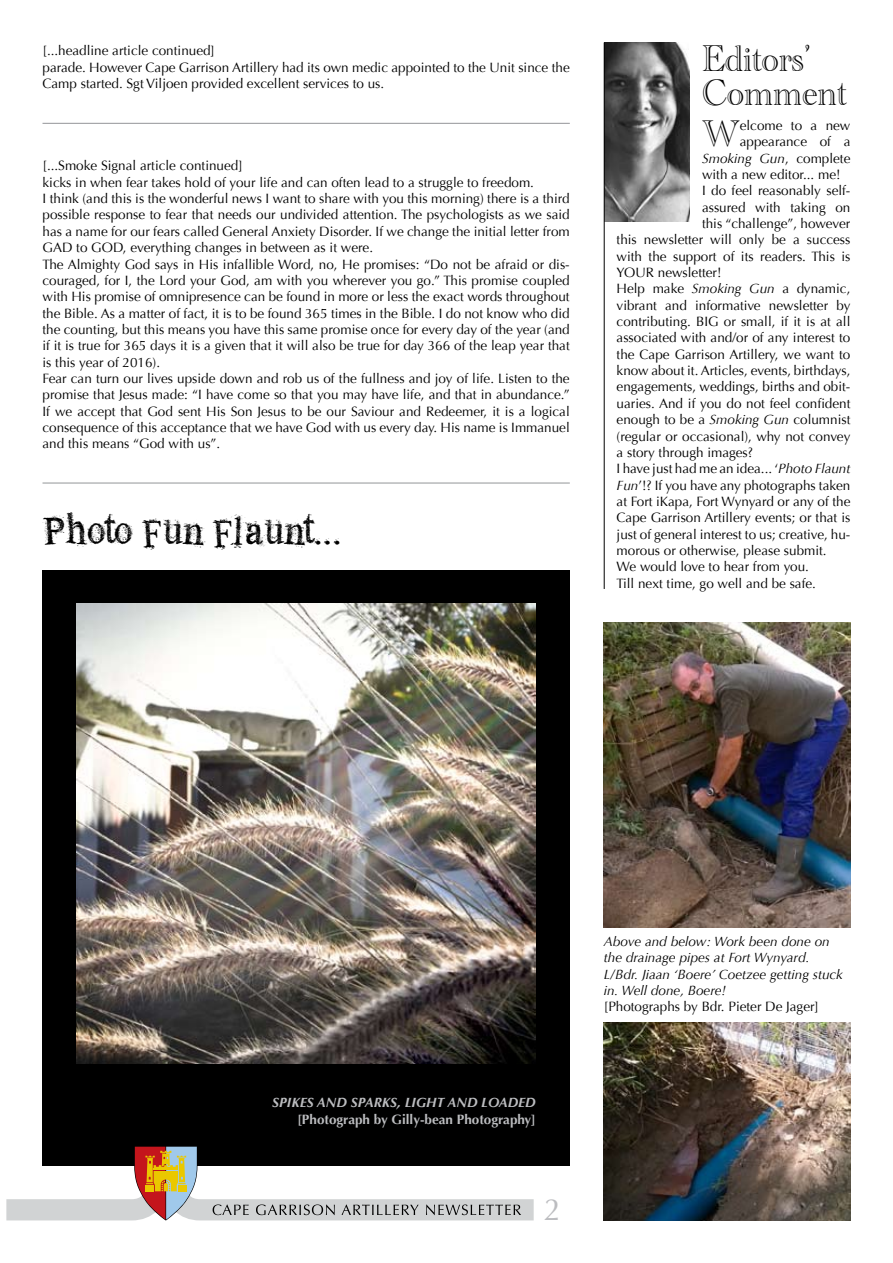
<style>
.page{position:relative;width:893px;height:1263px;background:#fff}
.page>*{position:absolute;margin:0;border:0;box-sizing:border-box;transform-origin:0 0}
.t1{font:38.25px "Old Dreams";color:#000}
.t2{font:38.25px/33.8px "Academy Engraved Let Plain";color:#000;scale:.9 1}
.t3{font:37.95px "Academy Engraved Let Plain";color:#000;scale:.9 1}
.t4{font:30.75px "Optima";color:#bcbdc0}
.t5{font:13.5px/16.4px "Optima";color:#000}
.t6{font:italic 13.5px/16.4px "Optima";color:#000}
.t7{font:700 13.5px "Optima";color:#bcbdc0}
.t8{font:italic 700 13.5px "Optima";color:#bcbdc0}
.s1{font-style:normal}
.s2{font-style:italic}
</style>
<div class="page">
<img style="left:604px;top:623px;width:246px;height:304px">
<img style="left:604px;top:1023px;width:246px;height:197px">
<img style="left:605px;top:43px;width:84px;height:178px">
<hr style="left:604px;top:43px;width:1px;height:546px;background:#000">
<hr style="left:43px;top:123px;width:527px;height:1px;background:#939598">
<hr style="left:43px;top:483px;width:527px;height:1px;background:#939598">
<div style="left:43px;top:570px;width:527px;height:595px;background:#000"></div>
<svg style="left:6px;top:1146px;width:528px;height:74px"></svg>
<img style="left:77px;top:604px;width:459px;height:459px">
<p class="t5" style="left:43px;top:42px;width:174px">[...headline article continued]</p>
<p class="t5" style="left:43px;top:59px;width:529px">parade. However Cape Garrison Artillery had its own medic appointed to the Unit since the<br>Camp started. Sgt Viljoen provided excellent services to us.</p>
<p class="t5" style="left:43px;top:157px;width:202px">[...Smoke Signal article continued]</p>
<p class="t5" style="left:43px;top:174px;width:529px">kicks in when fear takes hold of your life and can often lead to a struggle to freedom.<br>I think (and this is the wonderful news I want to share with you this morning) there is a third possible response to fear that needs our undivided attention. The psychologists as we said has a name for our fears called General Anxiety Disorder. If we change the initial letter from GAD to GOD, everything changes in between as it were.<br>The Almighty God says in His infallible Word, no, He promises: “Do not be afraid or dis&shy;couraged, for I, the Lord your God, am with you wherever you go.” This promise coupled with His promise of omnipresence can be found in more or less the exact words throughout the Bible. As a matter of fact, it is to be found 365 times in the Bible. I do not know who did the counting, but this means you have this same promise once for every day of the year (and if it is true for 365 days it is a given that it will also be true for day 366 of the leap year that is this year of 2016).<br>Fear can turn our lives upside down and rob us of the fullness and joy of life. Listen to the promise that Jesus made: “I have come so that you may have life, and that in abundance.” If we accept that God sent His Son Jesus to be our Saviour and Redeemer, it is a logical consequence of this acceptance that we have God with us every day. His name is Immanuel and this means “God with us”.</p>
<h1 class="t1" style="left:43px;top:508px;width:301px">Photo Fun Flaunt...</h1>
<h1 class="t2" style="left:702px;top:39px;width:162px">Editors’<br>Comment</h1>
<h2 class="t3" style="left:702px;top:106px;width:43px">W</h2>
<p class="t5" style="left:740px;top:117px;width:112px">elcome to a new</p>
<p class="t5" style="left:740px;top:134px;width:112px">appearance of a</p>
<p class="t6" style="left:702px;top:150px;width:150px">Smoking Gun<span class="s1">, complete</span></p>
<p class="t5" style="left:702px;top:166px;width:140px">with a new editor... me!</p>
<p class="t5" style="left:702px;top:183px;width:150px">I do feel reasonably self-</p>
<p class="t5" style="left:702px;top:199px;width:150px">assured with taking on</p>
<p class="t5" style="left:702px;top:215px;width:150px">this “challenge”, however</p>
<p class="t5" style="left:617px;top:232px;width:235px">this newsletter will only be a success</p>
<p class="t5" style="left:617px;top:248px;width:235px">with the support of its readers. This is</p>
<p class="t5" style="left:617px;top:264px;width:107px">YOUR newsletter!</p>
<p class="t5" style="left:617px;top:281px;width:235px">Help make <span class="s2">Smoking Gun</span> a dynamic,</p>
<p class="t5" style="left:617px;top:297px;width:235px">vibrant and informative newsletter by</p>
<p class="t5" style="left:617px;top:313px;width:235px">contributing. BIG or small, if it is at all</p>
<p class="t5" style="left:617px;top:330px;width:235px">associated with and/or of any interest to</p>
<p class="t5" style="left:617px;top:346px;width:235px">the Cape Garrison Artillery, we want to</p>
<p class="t5" style="left:617px;top:362px;width:235px">know about it. Articles, events, birthdays,</p>
<p class="t5" style="left:617px;top:379px;width:235px">engagements, weddings, births and obit-</p>
<p class="t5" style="left:617px;top:395px;width:235px">uaries. And if you do not feel confident</p>
<p class="t5" style="left:617px;top:412px;width:235px">enough to be a <span class="s2">Smoking Gun</span> columnist</p>
<p class="t5" style="left:617px;top:428px;width:235px">(regular or occasional), why not convey</p>
<p class="t5" style="left:617px;top:444px;width:138px">a story through images?</p>
<p class="t5" style="left:617px;top:461px;width:235px">I have just had me an idea... ‘<span class="s2">Photo Flaunt</span></p>
<p class="t5" style="left:617px;top:477px;width:235px"><span class="s2">Fun</span>’!? If you have any photographs taken</p>
<p class="t5" style="left:617px;top:493px;width:235px">at Fort iKapa, Fort Wynyard or any of the</p>
<p class="t5" style="left:617px;top:510px;width:235px">Cape Garrison Artillery events; or that is</p>
<p class="t5" style="left:617px;top:526px;width:235px">just of general interest to us; creative, hu-</p>
<p class="t5" style="left:617px;top:542px;width:212px">morous or otherwise, please submit.</p>
<p class="t5" style="left:617px;top:559px;width:194px">We would love to hear from you.</p>
<p class="t5" style="left:617px;top:575px;width:201px">Till next time, go well and be safe.</p>
<p class="t8" style="left:272px;top:1095px;width:265px">SPIKES AND SPARKS, LIGHT AND LOADED</p>
<p class="t7" style="left:297px;top:1111px;width:240px">[Photograph by Gilly-bean Photography]</p>
<h3 class="t4" style="left:544px;top:1192px;width:19px">2</h3>
<p class="t6" style="left:604px;top:933px;width:241px">Above and below: Work been done on the drainage pipes at Fort Wynyard.<br>L/Bdr. Jiaan ‘Boere’ Coetzee getting stuck in. Well done, Boere!</p>
<p class="t5" style="left:604px;top:999px;width:217px">[Photographs by Bdr. Pieter De Jager]</p>
</div>
